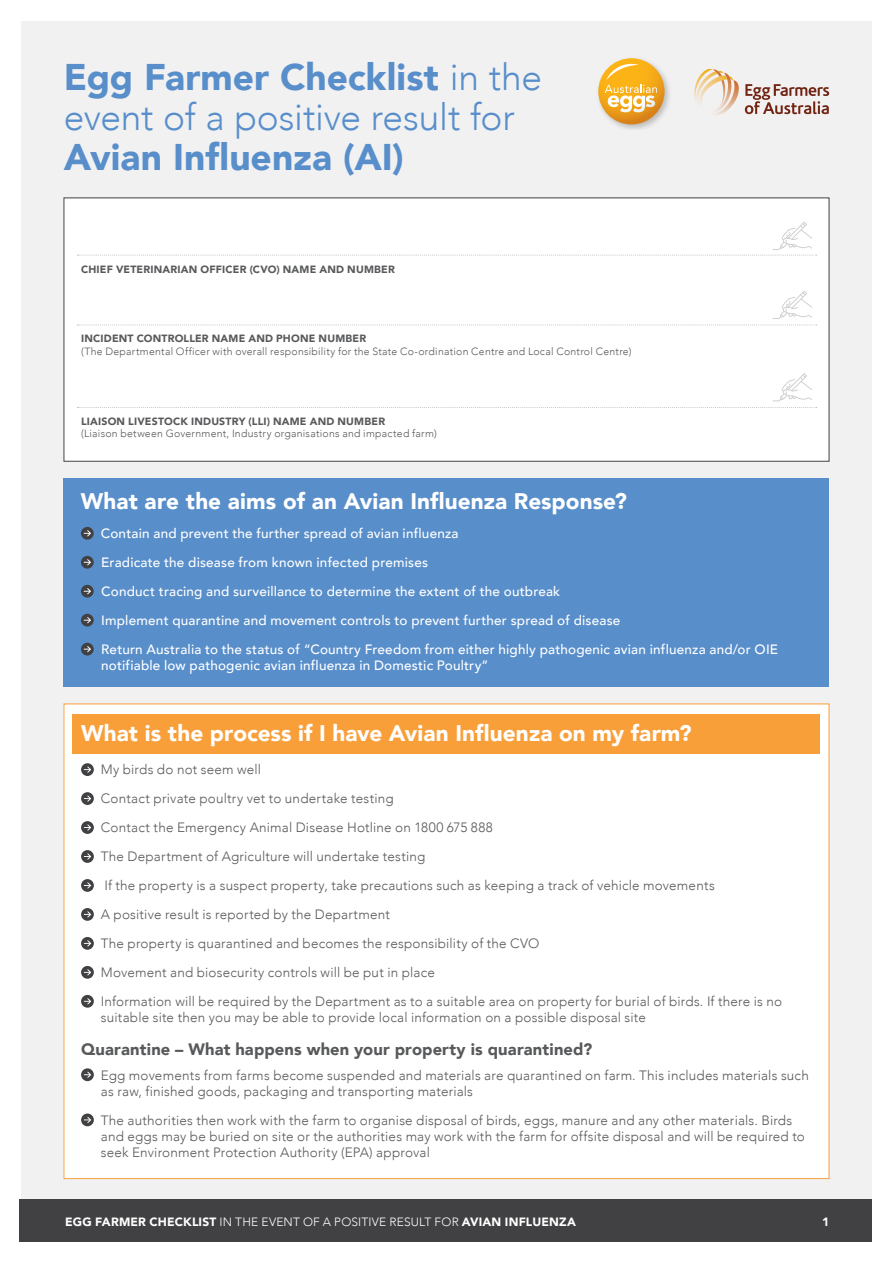
<style>
.page{position:relative;width:893px;height:1263px;background:#fff}
.page>*{position:absolute;margin:0;border:0;box-sizing:border-box;transform-origin:0 0}
.t1{font:300 37.05px/40px "Avenir";letter-spacing:-.005em;color:#588eca}
.t2{font:900 37.05px "Avenir";color:#588eca}
.t3{font:900 22.5px "Avenir";letter-spacing:.005em;color:#fff}
.t4{font:900 16.5px "Avenir";letter-spacing:.01em;color:#58595b}
.t5{font:300 13.5px/29px "Avenir";letter-spacing:.015em;color:#58595b}
.t6{font:500 13.5px/29px "Avenir";letter-spacing:.015em;color:#fff}
.t7{font:900 12px "Avenir";letter-spacing:.015em;color:#fff}
.t8{font:300 10.5px "Avenir";letter-spacing:.025em;color:#58595b}
.t9{font:900 10.5px "Avenir";letter-spacing:.02em;color:#58595b}
.s1{font-weight:900}
.s2{font-weight:300}
</style>
<div class="page">
<div style="left:21px;top:21px;width:851px;height:1221px;background:#f1f1f2"></div>
<div style="left:64px;top:198px;width:765px;height:263px;background:#fff"></div>
<svg style="left:77px;top:407px;width:740px;height:1px"></svg>
<div style="left:64px;top:478px;width:765px;height:209px;background:#588eca"></div>
<svg style="left:81px;top:527px;width:13px;height:13px"></svg>
<svg style="left:84px;top:530px;width:7px;height:6px"></svg>
<svg style="left:81px;top:556px;width:13px;height:13px"></svg>
<svg style="left:84px;top:559px;width:7px;height:6px"></svg>
<svg style="left:81px;top:585px;width:13px;height:13px"></svg>
<svg style="left:84px;top:588px;width:7px;height:6px"></svg>
<div style="left:81px;top:614px;width:13px;height:12px;background:#414042;border-radius:50%"></div>
<svg style="left:84px;top:617px;width:7px;height:6px"></svg>
<div style="left:81px;top:643px;width:13px;height:12px;background:#414042;border-radius:50%"></div>
<svg style="left:84px;top:646px;width:7px;height:6px"></svg>
<div style="left:64px;top:704px;width:765px;height:474px;background:#fff"></div>
<div style="left:73px;top:714px;width:747px;height:40px;background:#f99f3a"></div>
<div style="left:81px;top:763px;width:13px;height:13px;background:#414042;border-radius:50%"></div>
<svg style="left:84px;top:766px;width:7px;height:7px"></svg>
<div style="left:81px;top:792px;width:13px;height:13px;background:#414042;border-radius:50%"></div>
<svg style="left:84px;top:795px;width:7px;height:7px"></svg>
<div style="left:81px;top:821px;width:13px;height:13px;background:#414042;border-radius:50%"></div>
<svg style="left:84px;top:824px;width:7px;height:7px"></svg>
<div style="left:81px;top:850px;width:13px;height:13px;background:#414042;border-radius:50%"></div>
<svg style="left:84px;top:853px;width:7px;height:7px"></svg>
<div style="left:81px;top:879px;width:13px;height:13px;background:#414042;border-radius:50%"></div>
<svg style="left:84px;top:882px;width:7px;height:6px"></svg>
<div style="left:81px;top:908px;width:13px;height:13px;background:#414042;border-radius:50%"></div>
<svg style="left:84px;top:911px;width:7px;height:6px"></svg>
<svg style="left:81px;top:937px;width:13px;height:13px"></svg>
<svg style="left:84px;top:940px;width:7px;height:6px"></svg>
<svg style="left:81px;top:966px;width:13px;height:13px"></svg>
<svg style="left:84px;top:969px;width:7px;height:6px"></svg>
<svg style="left:81px;top:995px;width:13px;height:13px"></svg>
<svg style="left:84px;top:998px;width:7px;height:6px"></svg>
<svg style="left:81px;top:1068px;width:13px;height:13px"></svg>
<svg style="left:84px;top:1071px;width:7px;height:7px"></svg>
<svg style="left:81px;top:1113px;width:13px;height:13px"></svg>
<svg style="left:84px;top:1117px;width:7px;height:6px"></svg>
<img style="left:598px;top:58px;width:72px;height:71px">
<svg style="left:598px;top:58px;width:66px;height:66px"></svg>
<svg style="left:605px;top:61px;width:52px;height:51px"></svg>
<svg style="left:694px;top:69px;width:135px;height:46px"></svg>
<svg style="left:77px;top:222px;width:740px;height:34px"></svg>
<svg style="left:77px;top:291px;width:740px;height:34px"></svg>
<svg style="left:773px;top:373px;width:39px;height:28px"></svg>
<div style="left:20px;top:1199px;width:852px;height:43px;background:#414042"></div>
<h1 class="t1" style="left:64px;top:57px;width:480px"><span class="s1">Egg Farmer Checklist</span> in the event of a positive result for</h1>
<h1 class="t2" style="left:64px;top:126px;width:342px">Avian Influenza (AI)</h1>
<p class="t9" style="left:81px;top:260px;width:315px">CHIEF VETERINARIAN OFFICER (CVO) NAME AND NUMBER</p>
<p class="t9" style="left:81px;top:330px;width:287px">INCIDENT CONTROLLER NAME AND PHONE NUMBER</p>
<p class="t8" style="left:81px;top:345px;width:552px">(The Departmental Officer with overall responsibility for the State Co-ordination Centre and Local Control Centre)</p>
<p class="t9" style="left:81px;top:412px;width:306px">LIAISON LIVESTOCK INDUSTRY (LLI) NAME AND NUMBER</p>
<p class="t8" style="left:81px;top:428px;width:357px">(Liaison between Government, Industry organisations and impacted farm)</p>
<h2 class="t3" style="left:81px;top:482px;width:548px">What are the aims of an Avian Influenza Response?</h2>
<p class="t6" style="left:101px;top:518px;width:679px">Contain and prevent the further spread of avian influenza<br>Eradicate the disease from known infected premises<br>Conduct tracing and surveillance to determine the extent of the outbreak<br>Implement quarantine and movement controls to prevent further spread of disease<br>Return Australia to the status of “Country Freedom from either highly pathogenic avian influenza and/or OIE</p>
<p class="t6" style="left:101px;top:650px;width:389px">notifiable low pathogenic avian influenza in Domestic Poultry”</p>
<h2 class="t3" style="left:81px;top:714px;width:612px">What is the process if I have Avian Influenza on my farm?</h2>
<p class="t5" style="left:101px;top:755px;width:683px">My birds do not seem well<br>Contact private poultry vet to undertake testing<br>Contact the Emergency Animal Disease Hotline on 1800 675 888<br>The Department of Agriculture will undertake testing<br>If the property is a suspect property, take precautions such as keeping a track of vehicle movements<br>A positive result is reported by the Department<br>The property is quarantined and becomes the responsibility of the CVO<br>Movement and biosecurity controls will be put in place<br>Information will be required by the Department as to a suitable area on property for burial of birds. If there is no</p>
<p class="t5" style="left:101px;top:1003px;width:547px">suitable site then you may be able to provide local information on a possible disposal site</p>
<p class="t4" style="left:81px;top:1035px;width:513px">Quarantine – What happens when your property is quarantined?</p>
<p class="t5" style="left:101px;top:1067px;width:709px;line-height:16.2px">Egg movements from farms become suspended and materials are quarantined on farm. This includes materials such as raw, finished goods, packaging and transporting materials</p>
<p class="t5" style="left:101px;top:1112px;width:705px;line-height:16.2px">The authorities then work with the farm to organise disposal of birds, eggs, manure and any other materials. Birds and eggs may be buried on site or the authorities may work with the farm for offsite disposal and will be required to seek Environment Protection Authority (EPA) approval</p>
<p class="t7" style="left:65px;top:1211px;width:512px">EGG FARMER CHECKLIST <span class="s2">IN THE EVENT OF A POSITIVE RESULT FOR</span> AVIAN INFLUENZA</p>
<p class="t7" style="left:822px;top:1211px;width:9px">1</p>
</div>
